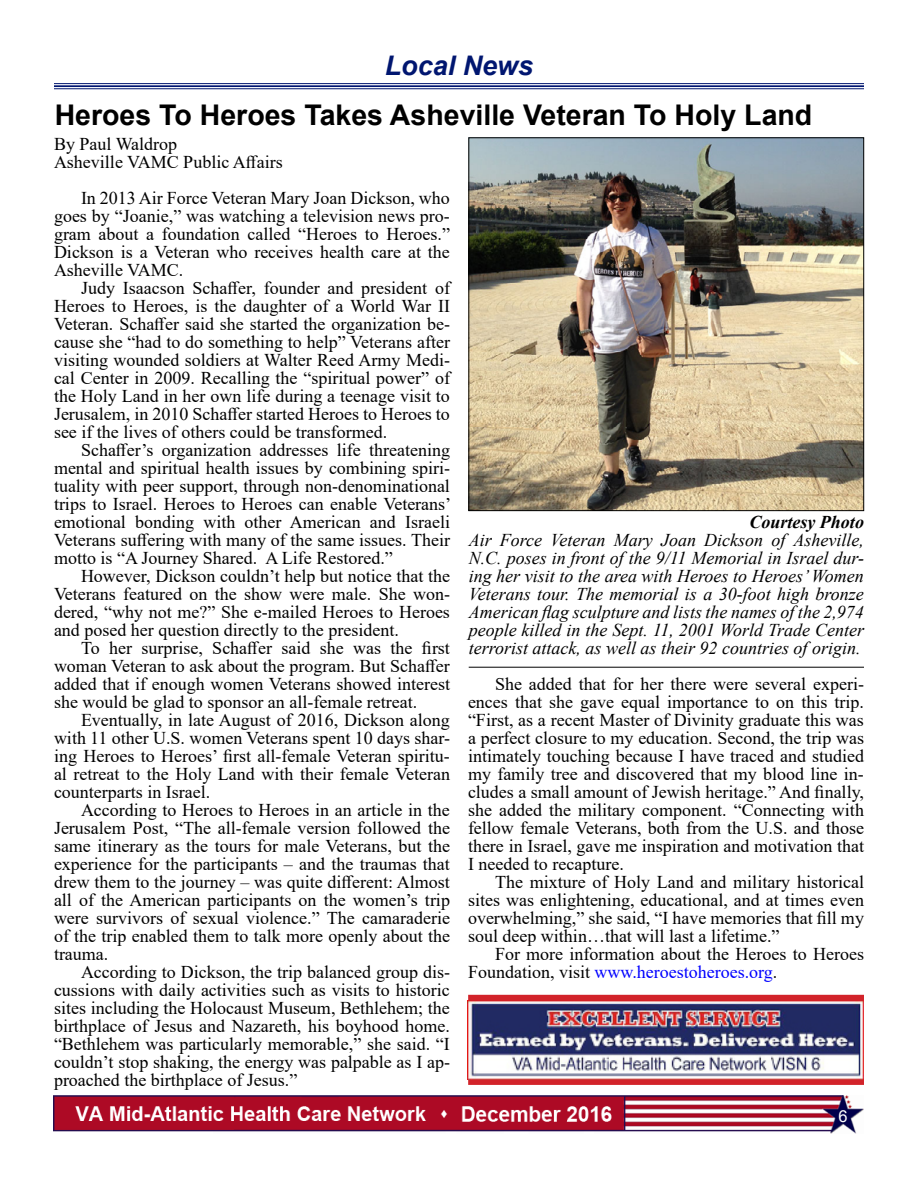
<style>
.page{position:relative;width:918px;height:1188px;background:#fff}
.page>*{position:absolute;margin:0;border:0;box-sizing:border-box;transform-origin:0 0}
.t1{font:700 28.5px "Arial";color:#000}
.t2{font:italic 700 27px "Arial";color:#001670}
.t3{font:18px/18px "Times New Roman";color:#000;text-align:justify}
.t4{font:italic 18px/18px "Times New Roman";color:#000}
.t5{font:italic 700 18px "Times New Roman";color:#000}
.t6{font:16.5px "Arial";color:#fff}
.s1{color:#00f}
</style>
<div class="page">
<hr style="left:54px;top:83px;width:810px;height:1px;background:#001670">
<hr style="left:54px;top:85px;width:810px;height:2px;background:#001670">
<hr style="left:54px;top:88px;width:810px;height:1px;background:#001670">
<hr style="left:469px;top:667px;width:395px;height:1px;background:#000">
<div style="left:468px;top:1079px;width:396px;height:6px;background:#d2232a"></div>
<img style="left:54px;top:1096px;width:810px;height:38px">
<img style="left:471px;top:140px;width:391px;height:369px">
<div style="left:469px;top:138px;width:395px;height:373px;border:1px solid #000"></div>
<img style="left:468px;top:1001px;width:396px;height:78px">
<div style="left:468px;top:995px;width:396px;height:6px;background:#d2232a"></div>
<h2 class="t2" style="left:385px;top:47px;width:150px">Local News</h2>
<p class="t1" style="left:55px;top:95px;width:759px">Heroes To Heroes Takes Asheville Veteran To Holy Land</p>
<p class="t3" style="left:54px;top:134px;width:125px">By Paul Waldrop</p>
<p class="t3" style="left:54px;top:152px;width:230px">Asheville VAMC Public Affairs</p>
<p class="t3" style="left:81px;top:188px;width:370px">In 2013 Air Force Veteran Mary Joan Dickson, who</p>
<p class="t3" style="left:54px;top:206px;width:397px">goes by “Joanie,” was watching a television news pro-</p>
<p class="t3" style="left:54px;top:224px;width:398px">gram about a foundation called “Heroes to Heroes.” Dickson is a Veteran who receives health care at the Asheville VAMC.</p>
<p class="t3" style="left:54px;top:278px;width:398px;text-indent:27px">Judy Isaacson Schaffer, founder and president of Heroes to Heroes, is the daughter of a World War II Veteran. Schaffer said she started the organization be&shy;cause she “had to do something to help” Veterans after visiting wounded soldiers at Walter Reed Army Medi&shy;cal Center in 2009. Recalling the “spiritual power” of the Holy Land in her own life during a teenage visit to Jerusalem, in 2010 Schaffer started Heroes to Heroes to see if the lives of others could be transformed.</p>
<p class="t3" style="left:54px;top:440px;width:399px;text-indent:27px">Schaffer’s organization addresses life threatening mental and spiritual health issues by combining spiri&shy;tuality with peer support, through non-denominational trips to Israel. Heroes to Heroes can enable Veterans’ emotional bonding with other American and Israeli Veterans suffering with many of the same issues. Their motto is “A Journey Shared. A Life Restored.”</p>
<p class="t3" style="left:54px;top:566px;width:398px;text-indent:27px">However, Dickson couldn’t help but notice that the Veterans featured on the show were male. She won&shy;dered, “why not me?” She e-mailed Heroes to Heroes and posed her question directly to the president.</p>
<p class="t3" style="left:54px;top:638px;width:398px;text-indent:27px">To her surprise, Schaffer said she was the first woman Veteran to ask about the program. But Schaffer added that if enough women Veterans showed interest she would be glad to sponsor an all-female retreat.</p>
<p class="t3" style="left:54px;top:710px;width:398px;text-indent:27px">Eventually, in late August of 2016, Dickson along with 11 other U.S. women Veterans spent 10 days shar&shy;ing Heroes to Heroes’ first all-female Veteran spiritu&shy;al retreat to the Holy Land with their female Veteran counterparts in Israel.</p>
<p class="t3" style="left:54px;top:800px;width:398px;text-indent:27px">According to Heroes to Heroes in an article in the Jerusalem Post, “The all-female version followed the same itinerary as the tours for male Veterans, but the experience for the participants – and the traumas that drew them to the journey – was quite different: Almost all of the American participants on the women’s trip were survivors of sexual violence.” The camaraderie of the trip enabled them to talk more openly about the trauma.</p>
<p class="t3" style="left:54px;top:962px;width:398px;text-indent:27px">According to Dickson, the trip balanced group dis&shy;cussions with daily activities such as visits to historic sites including the Holocaust Museum, Bethlehem; the birthplace of Jesus and Nazareth, his boyhood home. “Bethlehem was particularly memorable,” she said. “I couldn’t stop shaking, the energy was palpable as I ap&shy;proached the birthplace of Jesus.”</p>
<p class="t5" style="left:749px;top:509px;width:116px">Courtesy Photo</p>
<p class="t4" style="left:469px;top:530px;width:397px">Air Force Veteran Mary Joan Dickson of Asheville,</p>
<p class="t4" style="left:469px;top:548px;width:397px">N.C. poses in front of the 9/11 Memorial in Israel dur&shy;ing her visit to the area with Heroes to Heroes’ Women</p>
<p class="t4" style="left:469px;top:584px;width:397px;text-align:justify">Veterans tour. The memorial is a 30-foot high bronze American flag sculpture and lists the names of the 2,974 people killed in the Sept. 11, 2001 World Trade Center terrorist attack, as well as their 92 countries of origin.</p>
<p class="t3" style="left:495px;top:674px;width:370px">She added that for her there were several experi-</p>
<p class="t3" style="left:468px;top:692px;width:397px">ences that she gave equal importance to on this trip.</p>
<p class="t3" style="left:468px;top:710px;width:397px">“First, as a recent Master of Divinity graduate this was</p>
<p class="t3" style="left:468px;top:728px;width:398px">a perfect closure to my education. Second, the trip was</p>
<p class="t3" style="left:468px;top:746px;width:397px">intimately touching because I have traced and studied my family tree and discovered that my blood line in-</p>
<p class="t3" style="left:468px;top:782px;width:397px">cludes a small amount of Jewish heritage.” And finally, she added the military component. “Connecting with fellow female Veterans, both from the U.S. and those</p>
<p class="t3" style="left:468px;top:836px;width:398px">there in Israel, gave me inspiration and motivation that</p>
<p class="t3" style="left:468px;top:854px;width:157px">I needed to recapture.</p>
<p class="t3" style="left:468px;top:872px;width:398px;text-indent:27px">The mixture of Holy Land and military historical sites was enlightening, educational, and at times even overwhelming,” she said, “I have memories that fill my soul deep within…that will last a lifetime.”</p>
<p class="t3" style="left:468px;top:944px;width:398px;text-indent:27px">For more information about the Heroes to Heroes<br>Foundation, visit <span class="s1">www.heroestoheroes.org</span>.</p>
<p class="t6" style="left:838px;top:1105px;width:11px">6</p>
</div>
